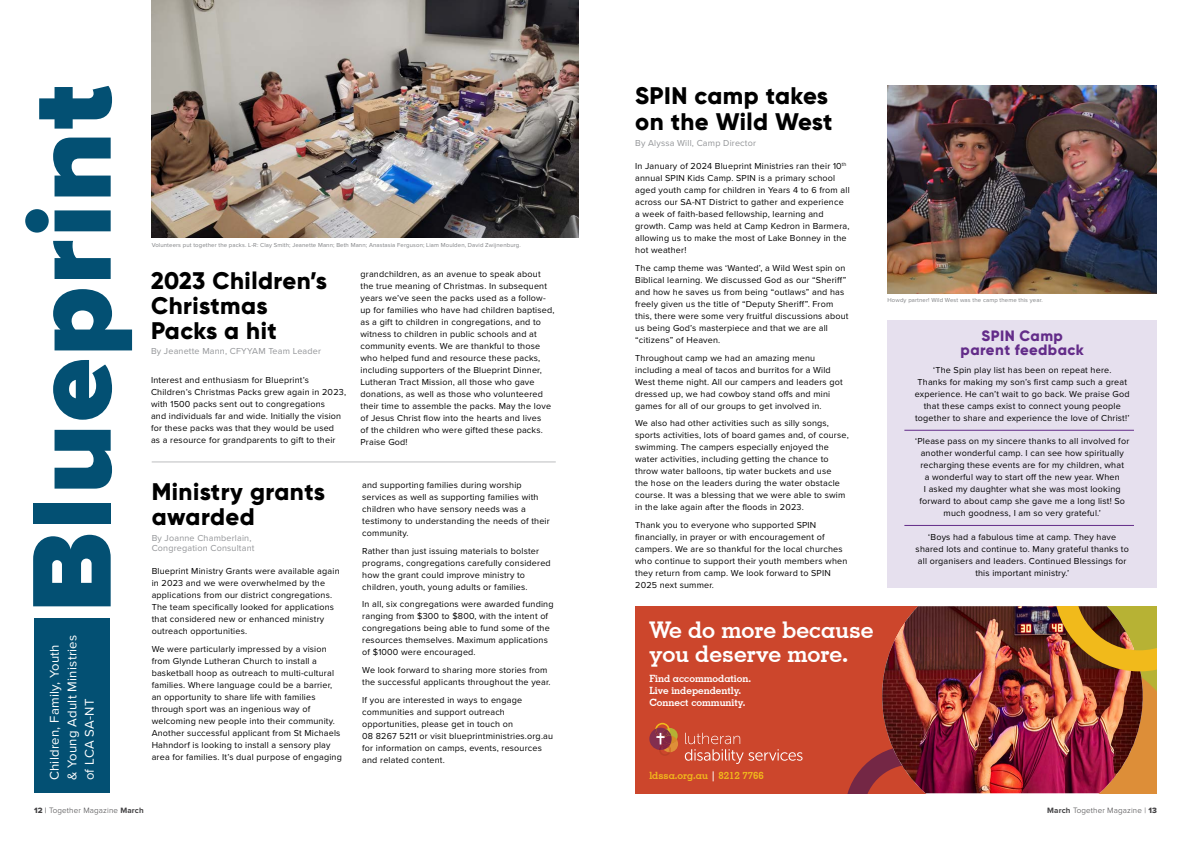
<style>
.page{position:relative;width:1191px;height:842px;background:#fff}
.page>*{position:absolute;margin:0;border:0;box-sizing:border-box;transform-origin:0 0}
.t1{font:900 116.2px "Proxima Nova";letter-spacing:.02em;color:#035073}
.t2{font:800 24px/25px "Gilroy";letter-spacing:.02em;color:#000}
.t3{font:700 23px/24px "Geometric Slab 703 BT";color:#fff}
.t4{font:800 15px/14px "Gilroy";letter-spacing:.03em;color:#632c89;text-align:center}
.t5{font:13.1px/17.5px "Proxima Nova";letter-spacing:.02em;color:#fff}
.t6{font:700 10px/12px "Geometric Slab 703 BT";color:#fff}
.t7{font:700 10px "Geometric Slab 703 BT";color:#f1ba1b}
.t8{font:9px/12px "Proxima Nova";letter-spacing:.02em;color:#000}
.t9{font:9px/10px "Proxima Nova";letter-spacing:.02em;color:#939598}
.t10{font:300 8px "Proxima Nova";letter-spacing:.02em;color:#414042}
.t11{font:6px "Proxima Nova";letter-spacing:.02em;color:#808285}
.s1{color:#fff}
.s2{font-family:"Proxima Nova Extrabld";font-weight:400}
.s3{font-weight:400}
.s4{font-weight:700}
</style>
<div class="page">
<div style="left:887px;top:320px;width:270px;height:268px;background:#e6e0ee"></div>
<div style="left:34px;top:618px;width:76px;height:175px;background:#035073"></div>
<img style="left:152px;top:0;width:426px;height:238px">
<div style="left:635px;top:606px;width:522px;height:187px;background:#cc462c"></div>
<svg style="left:685px;top:733px;width:117px;height:31px"></svg>
<svg style="left:649px;top:723px;width:29px;height:33px"></svg>
<svg style="left:847px;top:753px;width:35px;height:40px"></svg>
<img style="left:882px;top:606px;width:103px;height:187px">
<img style="left:985px;top:606px;width:172px;height:187px">
<img style="left:887px;top:85px;width:269px;height:208px">
<hr style="left:904px;top:430px;width:230px;height:1px;background:#632c89">
<hr style="left:904px;top:525px;width:230px;height:1px;background:#632c89">
<hr style="left:152px;top:462px;width:404px;height:1px;background:#bcbec0">
<h1 class="t1" style="left:-15px;top:613px;width:529px;rotate:-90deg">Blueprint</h1>
<h3 class="t5" style="left:45px;top:780px;width:147px;rotate:-90deg">Children, Family, Youth &amp; Young Adult Ministries of LCA SA-NT</h3>
<p class="t11" style="left:152px;top:240px;width:370px">Volunteers put together the packs. L-R: Clay Smith; Jeanette Mann; Beth Mann; Anastasia Ferguson; Liam Moulden, David Zwijnenburg.</p>
<h2 class="t2" style="left:151px;top:268px;width:177px">2023 Children’s<br>Christmas<br>Packs a hit</h2>
<p class="t9" style="left:151px;top:346px;width:172px">By Jeanette Mann, CFYYAM Team Leader</p>
<p class="t8" style="left:151px;top:374px;width:196px">Interest and enthusiasm for Blueprint’s Children’s Christmas Packs grew again in 2023, with 1500 packs sent out to congregations<br>and individuals far and wide. Initially the vision for these packs was that they would be used<br>as a resource for grandparents to gift to their</p>
<h2 class="t2" style="left:152px;top:479px;width:175px">Ministry grants awarded</h2>
<p class="t9" style="left:152px;top:532px;width:104px">By Joanne Chamberlain,<br>Congregation Consultant</p>
<p class="t8" style="left:152px;top:565px;width:189px">Blueprint Ministry Grants were available again in 2023 and we were overwhelmed by the applications from our district congregations.<br>The team specifically looked for applications that considered new or enhanced ministry outreach opportunities.</p>
<p class="t8" style="left:152px;top:642px;width:192px">We were particularly impressed by a vision from Glynde Lutheran Church to install a basketball hoop as outreach to multi-cultural families. Where language could be a barrier, an opportunity to share life with families through sport was an ingenious way of welcoming new people into their community.<br>Another successful applicant from St Michaels Hahndorf is looking to install a sensory play area for families. It’s dual purpose of engaging</p>
<p class="t8" style="left:360px;top:267px;width:195px">grandchildren, as an avenue to speak about the true meaning of Christmas. In subsequent years we’ve seen the packs used as a follow&shy;up for families who have had children baptised, as a gift to children in congregations, and to witness to children in public schools and at community events. We are thankful to those who helped fund and resource these packs, including supporters of the Blueprint Dinner, Lutheran Tract Mission, all those who gave donations, as well as those who volunteered their time to assemble the packs. May the love of Jesus Christ flow into the hearts and lives<br>of the children who were gifted these packs.<br>Praise God!</p>
<p class="t8" style="left:362px;top:479px;width:189px">and supporting families during worship services as well as supporting families with children who have sensory needs was a testimony to understanding the needs of their community.</p>
<p class="t8" style="left:362px;top:544px;width:190px">Rather than just issuing materials to bolster programs, congregations carefully considered how the grant could improve ministry to children, youth, young adults or families.</p>
<p class="t8" style="left:362px;top:598px;width:193px">In all, six congregations were awarded funding ranging from $300 to $800, with the intent of congregations being able to fund some of the resources themselves. Maximum applications of $1000 were encouraged.</p>
<p class="t8" style="left:362px;top:664px;width:190px">We look forward to sharing more stories from the successful applicants throughout the year.</p>
<p class="t8" style="left:362px;top:693px;width:192px">If you are interested in ways to engage communities and support outreach opportunities, please get in touch on<br>08 8267 5211 or visit blueprintministries.org.au for information on camps, events, resources and related content.</p>
<h2 class="t2" style="left:635px;top:83px;width:199px;line-height:26px">SPIN camp takes on the Wild West</h2>
<p class="t9" style="left:635px;top:138px;width:122px">By Alyssa Will, Camp Director</p>
<p class="t8" style="left:635px;top:160px;width:216px">In January of 2024 Blueprint Ministries ran their 10<sup>th </sup>annual SPIN Kids Camp. SPIN is a primary school aged youth camp for children in Years 4 to 6 from all across our SA-NT District to gather and experience a week of faith-based fellowship, learning and growth. Camp was held at Camp Kedron in Barmera, allowing us to make the most of Lake Bonney in the hot weather!</p>
<p class="t8" style="left:635px;top:262px;width:215px">The camp theme was ‘Wanted’, a Wild West spin on Biblical learning. We discussed God as our “Sheriff” and how he saves us from being “outlaws” and has freely given us the title of “Deputy Sheriff”. From this, there were some very fruitful discussions about us being God’s masterpiece and that we are all “citizens” of Heaven.</p>
<p class="t8" style="left:635px;top:351px;width:209px">Throughout camp we had an amazing menu including a meal of tacos and burritos for a Wild West theme night. All our campers and leaders got dressed up, we had cowboy stand offs and mini games for all of our groups to get involved in.</p>
<p class="t8" style="left:635px;top:417px;width:215px">We also had other activities such as silly songs, sports activities, lots of board games and, of course, swimming. The campers especially enjoyed the water activities, including getting the chance to throw water balloons, tip water buckets and use<br>the hose on the leaders during the water obstacle course. It was a blessing that we were able to swim in the lake again after the floods in 2023.</p>
<p class="t8" style="left:635px;top:518px;width:214px">Thank you to everyone who supported SPIN financially, in prayer or with encouragement of campers. We are so thankful for the local churches who continue to support their youth members when they return from camp. We look forward to SPIN 2025 next summer.</p>
<h3 class="t3" style="left:649px;top:617px;width:226px">We do more because you deserve more.</h3>
<p class="t6" style="left:649px;top:672px;width:103px">Find accommodation.<br>Live independently.<br>Connect community.</p>
<p class="t11" style="left:887px;top:296px;width:157px">Howdy partner! Wild West was the camp theme this year.</p>
<h3 class="t4" style="left:960px;top:329px;width:125px">SPIN Camp parent feedback</h3>
<p class="t8" style="left:915px;top:364px;width:216px;text-align:center">‘The Spin play list has been on repeat here.<br>Thanks for making my son’s first camp such a great experience. He can’t wait to go back. We praise God that these camps exist to connect young people together to share and experience the love of Christ!’</p>
<p class="t8" style="left:915px;top:435px;width:216px;text-align:center">‘Please pass on my sincere thanks to all involved for another wonderful camp. I can see how spiritually recharging these events are for my children, what<br>a wonderful way to start off the new year. When<br>I asked my daughter what she was most looking forward to about camp she gave me a long list! So much goodness, I am so very grateful.’</p>
<p class="t8" style="left:915px;top:530px;width:215px;text-align:center">‘Boys had a fabulous time at camp. They have shared lots and continue to. Many grateful thanks to all organisers and leaders. Continued Blessings for this important ministry.’</p>
<p class="t7" style="left:649px;top:769px;width:116px">ldssa.org.au <span class="s1">|</span> 8212 7766</p>
<p class="t10" style="left:34px;top:804px;width:111px"><span class="s2">12</span> <span class="s3">|</span> Together Magazine <span class="s4">March</span></p>
<p class="t10" style="left:1047px;top:804px;width:111px"><span class="s4">March</span> Together Magazine | <span class="s2">13</span></p>
</div>
